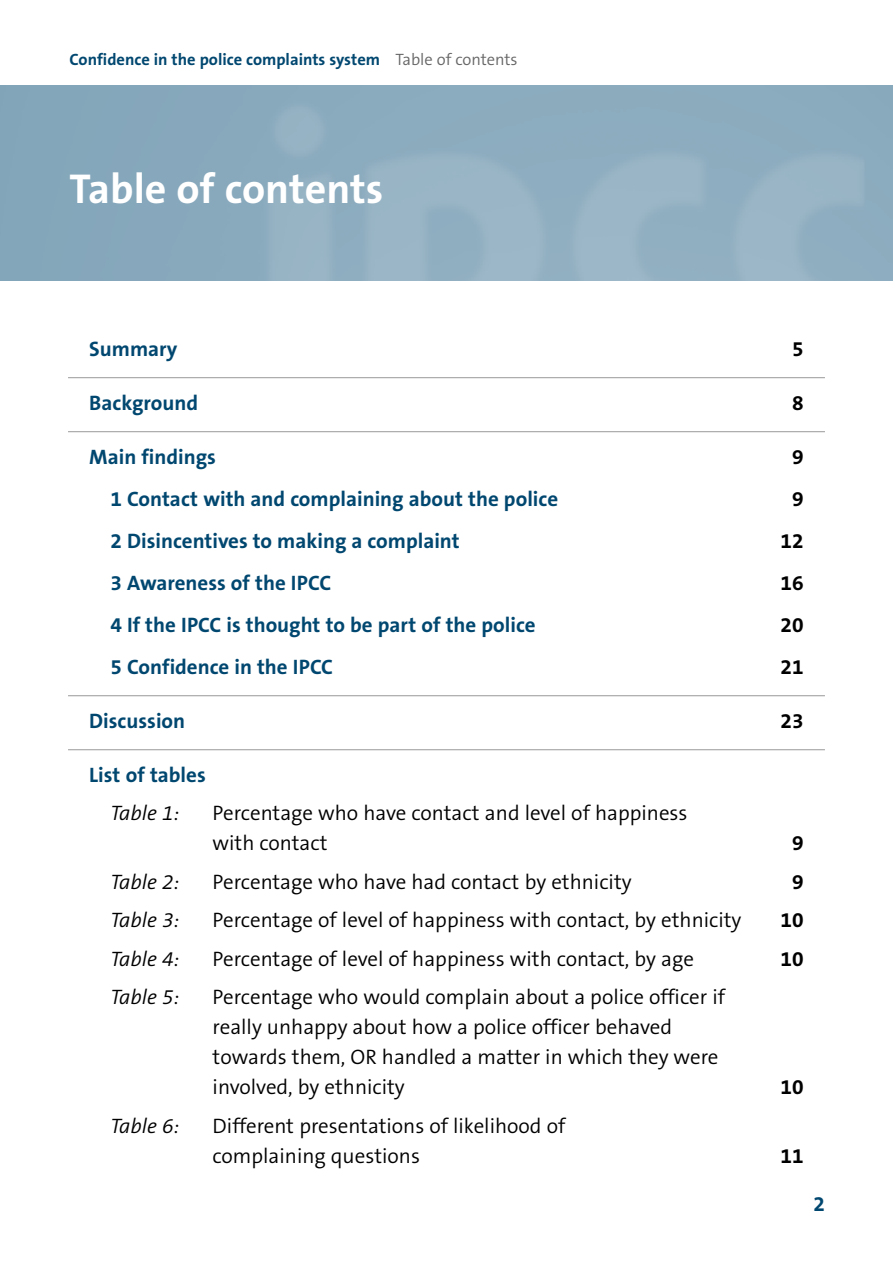
<style>
.page{position:relative;width:893px;height:1263px;background:#fff}
.page>*{position:absolute;margin:0;border:0;box-sizing:border-box;transform-origin:0 0}
.t1{font:700 42px "The Sans B7";color:#fff}
.t2{font:300 21px/30px "The Sans B4";color:#000}
.t3{font:700 21px "The Sans B7";color:#004770}
.t4{font:italic 300 21px "The Sans B4";color:#000}
.t5{font:700 21px "The Sans B7";color:#000}
.t6{font:700 16.5px "The Sans B7";color:#004770}
.s1{font-family:"The Sans B4";font-weight:300;color:#666}
</style>
<div class="page">
<hr style="left:68px;top:377px;width:757px;height:1px;background:#999">
<hr style="left:68px;top:431px;width:757px;height:1px;background:#999">
<hr style="left:68px;top:695px;width:757px;height:1px;background:#999">
<hr style="left:68px;top:749px;width:757px;height:1px;background:#999">
<p class="t6" style="left:70px;top:50px;width:450px">Confidence in the police complaints system <span class="s1">Table of contents</span></p>
<h1 class="t1" style="left:70px;top:166px;width:315px">Table of contents</h1>
<p class="t3" style="left:89px;top:338px;width:90px">Summary</p>
<p class="t5" style="left:792px;top:338px;width:13px">5</p>
<p class="t3" style="left:89px;top:392px;width:110px">Background</p>
<p class="t5" style="left:792px;top:392px;width:13px">8</p>
<p class="t3" style="left:89px;top:446px;width:128px">Main findings</p>
<p class="t5" style="left:792px;top:446px;width:13px">9</p>
<p class="t3" style="left:111px;top:488px;width:449px">1 Contact with and complaining about the police</p>
<p class="t5" style="left:792px;top:488px;width:13px">9</p>
<p class="t3" style="left:111px;top:530px;width:351px">2 Disincentives to making a complaint</p>
<p class="t5" style="left:781px;top:530px;width:25px">12</p>
<p class="t3" style="left:111px;top:572px;width:222px">3 Awareness of the IPCC</p>
<p class="t5" style="left:781px;top:572px;width:25px">16</p>
<p class="t3" style="left:111px;top:614px;width:427px">4 If the IPCC is thought to be part of the police</p>
<p class="t5" style="left:781px;top:614px;width:25px">20</p>
<p class="t3" style="left:111px;top:656px;width:224px">5 Confidence in the IPCC</p>
<p class="t5" style="left:781px;top:656px;width:25px">21</p>
<p class="t3" style="left:89px;top:710px;width:97px">Discussion</p>
<p class="t5" style="left:781px;top:710px;width:25px">23</p>
<p class="t3" style="left:89px;top:764px;width:118px">List of tables</p>
<p class="t4" style="left:111px;top:802px;width:70px">Table 1:</p>
<p class="t2" style="left:213px;top:799px;width:476px">Percentage who have contact and level of happiness with contact</p>
<p class="t5" style="left:792px;top:832px;width:13px">9</p>
<p class="t4" style="left:111px;top:871px;width:70px">Table 2:</p>
<p class="t2" style="left:213px;top:867px;width:421px">Percentage who have had contact by ethnicity</p>
<p class="t5" style="left:792px;top:871px;width:13px">9</p>
<p class="t4" style="left:111px;top:909px;width:70px">Table 3:</p>
<p class="t2" style="left:213px;top:906px;width:530px">Percentage of level of happiness with contact, by ethnicity</p>
<p class="t5" style="left:781px;top:909px;width:25px">10</p>
<p class="t4" style="left:111px;top:948px;width:70px">Table 4:</p>
<p class="t2" style="left:213px;top:944px;width:483px">Percentage of level of happiness with contact, by age</p>
<p class="t5" style="left:781px;top:948px;width:25px">10</p>
<p class="t4" style="left:111px;top:986px;width:70px">Table 5:</p>
<p class="t2" style="left:213px;top:983px;width:514px">Percentage who would complain about a police officer if really unhappy about how a police officer behaved towards them, OR handled a matter in which they were involved, by ethnicity</p>
<p class="t5" style="left:781px;top:1076px;width:25px">10</p>
<p class="t4" style="left:111px;top:1115px;width:70px">Table 6:</p>
<p class="t2" style="left:213px;top:1111px;width:354px">Different presentations of likelihood of complaining questions</p>
<p class="t5" style="left:781px;top:1145px;width:25px">11</p>
<p class="t3" style="left:813px;top:1192px;width:13px">2</p>
</div>
